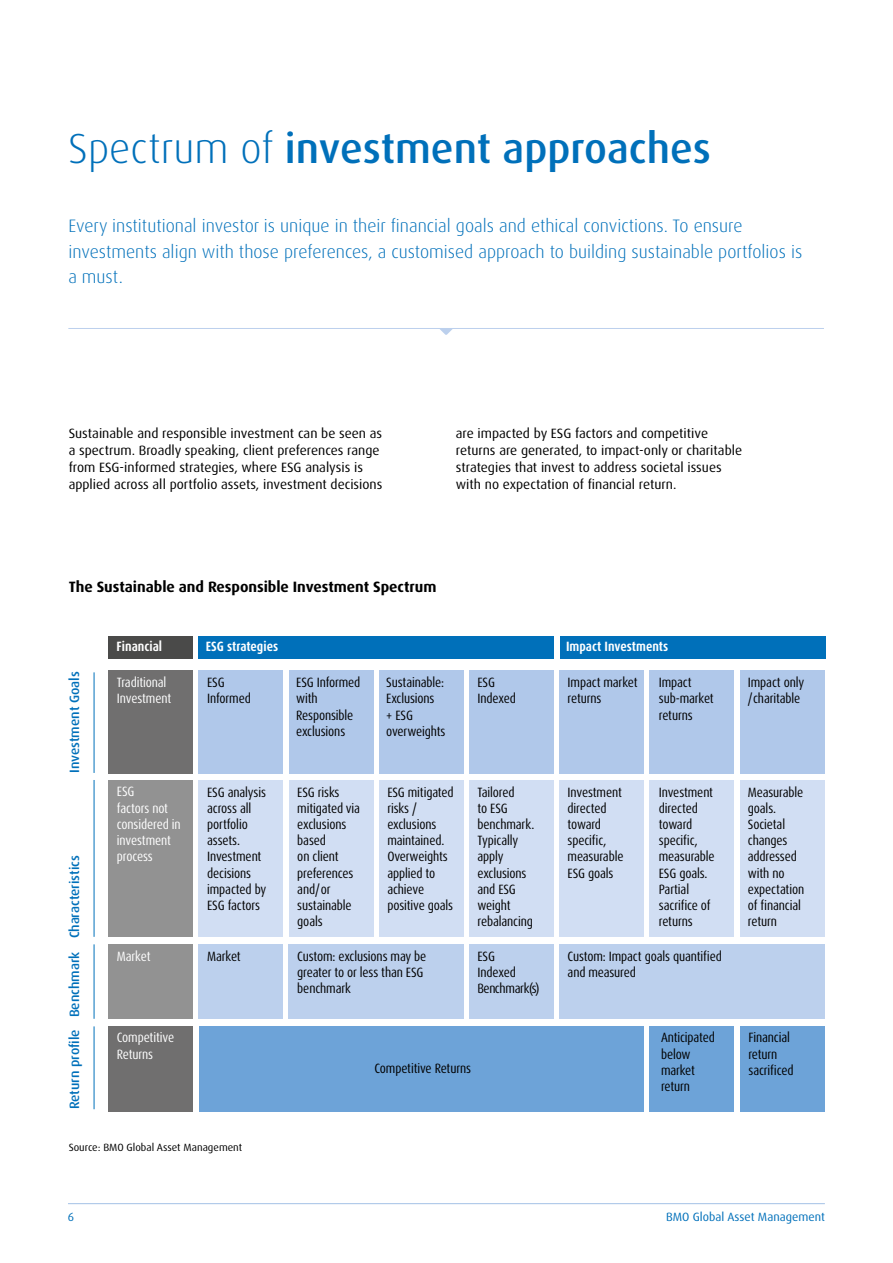
<style>
.page{position:relative;width:893px;height:1263px;background:#fff}
.page>*{position:absolute;margin:0;border:0;box-sizing:border-box;transform-origin:0 0}
.t1{font:500 42px "Dax Pro";color:#0070ba}
.t2{font:300 18px/25.8px "Dax Pro";color:#0070ba}
.t3{font:700 15px "Dax Pro";letter-spacing:-.005em;color:#000}
.t4{font:condensed 13.5px/16.2px "Dax Pro";letter-spacing:-.01em;color:#000}
.t5{font:13.5px/17.1px "Dax Pro";color:#000}
.t6{font:condensed 13.5px/16.2px "Dax Pro";letter-spacing:-.01em;color:#fff}
.t7{font:500 13.5px "Dax Pro";letter-spacing:-.005em;color:#0070ba}
.t8{font:700 condensed 13.5px "Dax Pro";color:#fff}
.t9{font:12px "Dax Pro";color:#0070ba}
.t10{font:10.5px "Dax Pro";color:#000}
.s1{font-weight:300}
</style>
<div class="page">
<hr style="left:68px;top:1203px;width:757px;height:1px;background:#a4c1e6">
<hr style="left:68px;top:328px;width:756px;height:1px;background:#bcd0ed">
<svg style="left:440px;top:329px;width:13px;height:6px"></svg>
<div style="left:560px;top:636px;width:265px;height:22px;background:#0070ba"></div>
<div style="left:198px;top:636px;width:355px;height:22px;background:#0070ba"></div>
<div style="left:108px;top:636px;width:85px;height:22px;background:#4a4a49"></div>
<div style="left:108px;top:671px;width:85px;height:103px;background:#706f6f"></div>
<div style="left:108px;top:780px;width:85px;height:157px;background:#929292"></div>
<div style="left:108px;top:944px;width:85px;height:74px;background:#929292"></div>
<div style="left:108px;top:1026px;width:85px;height:86px;background:#706f6f"></div>
<div style="left:199px;top:671px;width:84px;height:103px;background:#b0c8ea"></div>
<div style="left:199px;top:780px;width:84px;height:157px;background:#d1def3"></div>
<div style="left:199px;top:944px;width:84px;height:74px;background:#bcd0ed"></div>
<div style="left:289px;top:671px;width:84px;height:103px;background:#b0c8ea"></div>
<div style="left:289px;top:780px;width:84px;height:157px;background:#d1def3"></div>
<div style="left:559px;top:671px;width:85px;height:103px;background:#b0c8ea"></div>
<div style="left:559px;top:780px;width:85px;height:157px;background:#d1def3"></div>
<div style="left:379px;top:671px;width:84px;height:103px;background:#b0c8ea"></div>
<div style="left:379px;top:780px;width:84px;height:157px;background:#d1def3"></div>
<div style="left:289px;top:944px;width:106px;height:74px;background:#bcd0ed"></div>
<div style="left:379px;top:944px;width:84px;height:74px;background:#bcd0ed"></div>
<div style="left:650px;top:671px;width:84px;height:103px;background:#b0c8ea"></div>
<div style="left:650px;top:780px;width:84px;height:157px;background:#d1def3"></div>
<div style="left:469px;top:671px;width:85px;height:103px;background:#b0c8ea"></div>
<div style="left:469px;top:780px;width:85px;height:157px;background:#d1def3"></div>
<div style="left:469px;top:944px;width:85px;height:74px;background:#bcd0ed"></div>
<div style="left:199px;top:1026px;width:128px;height:86px;background:#6da3d8"></div>
<div style="left:289px;top:1026px;width:106px;height:86px;background:#6da3d8"></div>
<div style="left:379px;top:1026px;width:84px;height:86px;background:#6da3d8"></div>
<div style="left:421px;top:1026px;width:223px;height:86px;background:#6da3d8"></div>
<div style="left:740px;top:671px;width:84px;height:103px;background:#b0c8ea"></div>
<div style="left:740px;top:780px;width:84px;height:157px;background:#d1def3"></div>
<div style="left:559px;top:944px;width:102px;height:74px;background:#bcd0ed"></div>
<div style="left:650px;top:944px;width:84px;height:74px;background:#bcd0ed"></div>
<div style="left:721px;top:944px;width:103px;height:74px;background:#bcd0ed"></div>
<div style="left:650px;top:1026px;width:84px;height:86px;background:#6da3d8"></div>
<div style="left:740px;top:1026px;width:84px;height:86px;background:#6da3d8"></div>
<hr style="left:94px;top:780px;width:1px;height:157px;background:#0070ba">
<hr style="left:94px;top:944px;width:1px;height:75px;background:#0070ba">
<hr style="left:94px;top:672px;width:1px;height:101px;background:#0070ba">
<hr style="left:94px;top:1026px;width:1px;height:83px;background:#0070ba">
<h1 class="t1" style="left:68px;top:121px;width:644px"><span class="s1">Spectrum of</span> investment approaches</h1>
<h2 class="t2" style="left:68px;top:213px;width:735px">Every institutional investor is unique in their financial goals and ethical convictions. To ensure investments align with those preferences, a customised approach to building sustainable portfolios is a must.</h2>
<p class="t5" style="left:69px;top:425px;width:315px">Sustainable and responsible investment can be seen as a spectrum. Broadly speaking, client preferences range from ESG-informed strategies, where ESG analysis is applied across all portfolio assets, investment decisions</p>
<p class="t5" style="left:456px;top:425px;width:288px">are impacted by ESG factors and competitive returns are generated, to impact-only or charitable strategies that invest to address societal issues with no expectation of financial return.</p>
<p class="t3" style="left:69px;top:577px;width:369px">The Sustainable and Responsible Investment Spectrum</p>
<p class="t7" style="left:66px;top:773px;width:103px;rotate:-90deg">Investment Goals</p>
<p class="t7" style="left:66px;top:1017px;width:164px;rotate:-90deg">Benchmark Characteristics</p>
<p class="t7" style="left:66px;top:1109px;width:81px;rotate:-90deg">Return profile</p>
<p class="t8" style="left:117px;top:638px;width:47px">Financial</p>
<p class="t8" style="left:206px;top:638px;width:74px">ESG strategies</p>
<p class="t8" style="left:566px;top:638px;width:104px">Impact Investments</p>
<p class="t6" style="left:117px;top:674px;width:56px">Traditional<br>Investment</p>
<p class="t4" style="left:207px;top:674px;width:45px">ESG<br>Informed</p>
<p class="t4" style="left:296px;top:674px;width:66px">ESG Informed with<br>Responsible exclusions</p>
<p class="t4" style="left:386px;top:674px;width:61px">Sustainable:<br>Exclusions<br>+ ESG overweights</p>
<p class="t4" style="left:477px;top:674px;width:40px">ESG<br>Indexed</p>
<p class="t4" style="left:568px;top:674px;width:71px">Impact market returns</p>
<p class="t4" style="left:659px;top:674px;width:56px">Impact sub-market returns</p>
<p class="t4" style="left:748px;top:674px;width:58px">Impact only /charitable</p>
<p class="t6" style="left:117px;top:784px;width:65px">ESG<br>factors not considered in investment process</p>
<p class="t6" style="left:117px;top:948px;width:35px">Market</p>
<p class="t4" style="left:207px;top:784px;width:61px">ESG analysis across all portfolio assets.<br>Investment decisions impacted by<br>ESG factors</p>
<p class="t4" style="left:207px;top:948px;width:35px">Market</p>
<p class="t4" style="left:297px;top:784px;width:64px">ESG risks mitigated via exclusions based<br>on client preferences and/ or sustainable goals</p>
<p class="t4" style="left:297px;top:948px;width:130px">Custom: exclusions may be greater to or less than ESG benchmark</p>
<p class="t4" style="left:387px;top:784px;width:68px">ESG mitigated risks / exclusions maintained.<br>Overweights applied to achieve positive goals</p>
<p class="t4" style="left:477px;top:784px;width:58px">Tailored<br>to ESG benchmark.<br>Typically apply exclusions and ESG weight rebalancing</p>
<p class="t4" style="left:477px;top:948px;width:63px">ESG<br>Indexed<br>Benchmark(s)</p>
<p class="t4" style="left:568px;top:784px;width:57px">Investment directed toward specific, measurable<br>ESG goals</p>
<p class="t4" style="left:659px;top:784px;width:57px">Investment directed toward specific, measurable<br>ESG goals.<br>Partial sacrifice of returns</p>
<p class="t4" style="left:568px;top:948px;width:156px">Custom: Impact goals quantified and measured</p>
<p class="t4" style="left:748px;top:784px;width:58px">Measurable goals.<br>Societal changes addressed with no expectation of financial return</p>
<p class="t6" style="left:117px;top:1030px;width:59px">Competitive<br>Returns</p>
<p class="t4" style="left:375px;top:1061px;width:98px">Competitive Returns</p>
<p class="t4" style="left:661px;top:1030px;width:55px">Anticipated below market return</p>
<p class="t4" style="left:748px;top:1030px;width:47px">Financial return sacrificed</p>
<p class="t10" style="left:69px;top:1141px;width:175px">Source: BMO Global Asset Management</p>
<p class="t9" style="left:68px;top:1209px;width:8px">6</p>
<p class="t9" style="left:666px;top:1209px;width:160px">BMO Global Asset Management</p>
</div>
